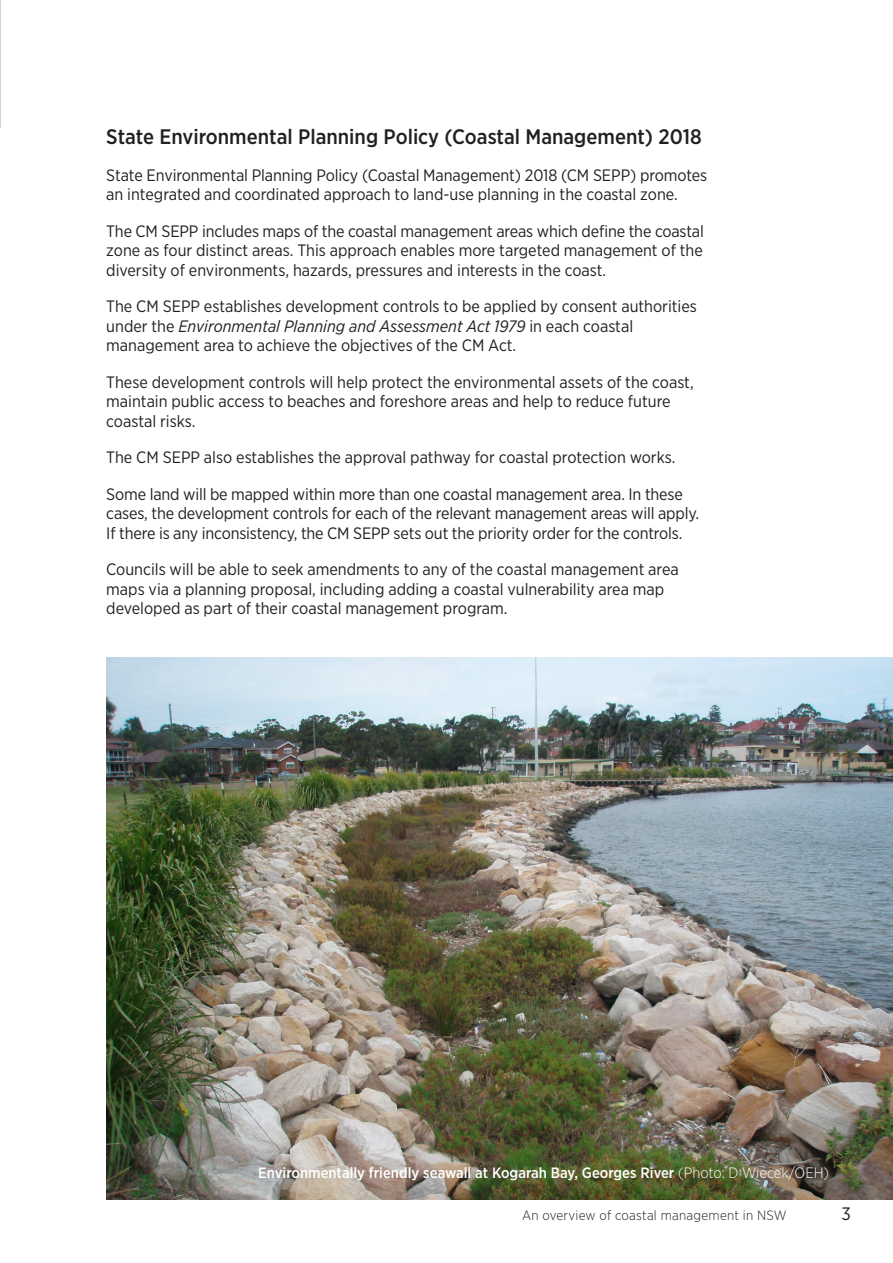
<style>
.page{position:relative;width:893px;height:1263px;background:#fff}
.page>*{position:absolute;margin:0;border:0;box-sizing:border-box;transform-origin:0 0}
.Heading_2{font:500 21px "Gotham Narrow";color:#231f20}
.t1{font:18px "Gotham Narrow";color:#231f20}
.Body_Text{font:16.5px/19.5px "Gotham Narrow";color:#231f20}
.t2{font:500 15px "Gotham Narrow";color:#fff}
.t3{font:300 13.5px "Gotham Narrow";letter-spacing:.02em;color:#231f20}
.s1{font-style:italic}
.s2{font-weight:300}
</style>
<div class="page">
<img style="left:106px;top:657px;width:787px;height:542px">
<h3 class="Heading_2" style="left:106px;top:124px;width:597px">State Environmental Planning Policy (Coastal Management) 2018</h3>
<p class="Body_Text" style="left:106px;top:165px;width:602px">State Environmental Planning Policy (Coastal Management) 2018 (CM SEPP) promotes an integrated and coordinated approach to land-use planning in the coastal zone.</p>
<p class="Body_Text" style="left:106px;top:221px;width:599px;text-align:justify">The CM SEPP includes maps of the coastal management areas which define the coastal zone as four distinct areas. This approach enables more targeted management of the diversity of environments, hazards, pressures and interests in the coast.</p>
<p class="Body_Text" style="left:106px;top:297px;width:592px">The CM SEPP establishes development controls to be applied by consent authorities under the <span class="s1">Environmental Planning and Assessment Act 1979</span> in each coastal management area to achieve the objectives of the CM Act.</p>
<p class="Body_Text" style="left:106px;top:372px;width:589px">These development controls will help protect the environmental assets of the coast, maintain public access to beaches and foreshore areas and help to reduce future coastal risks.</p>
<p class="Body_Text" style="left:106px;top:448px;width:571px">The CM SEPP also establishes the approval pathway for coastal protection works.</p>
<p class="Body_Text" style="left:106px;top:484px;width:594px">Some land will be mapped within more than one coastal management area. In these cases, the development controls for each of the relevant management areas will apply.<br>If there is any inconsistency, the CM SEPP sets out the priority order for the controls.</p>
<p class="Body_Text" style="left:106px;top:560px;width:574px">Councils will be able to seek amendments to any of the coastal management area maps via a planning proposal, including adding a coastal vulnerability area map developed as part of their coastal management program.</p>
<p class="t2" style="left:258px;top:1163px;width:572px">Environmentally friendly seawall at Kogarah Bay, Georges River <span class="s2">(Photo: D Wiecek/OEH)</span></p>
<p class="t3" style="left:522px;top:1207px;width:266px">An overview of coastal management in NSW</p>
<p class="t1" style="left:841px;top:1203px;width:11px">3</p>
</div>
